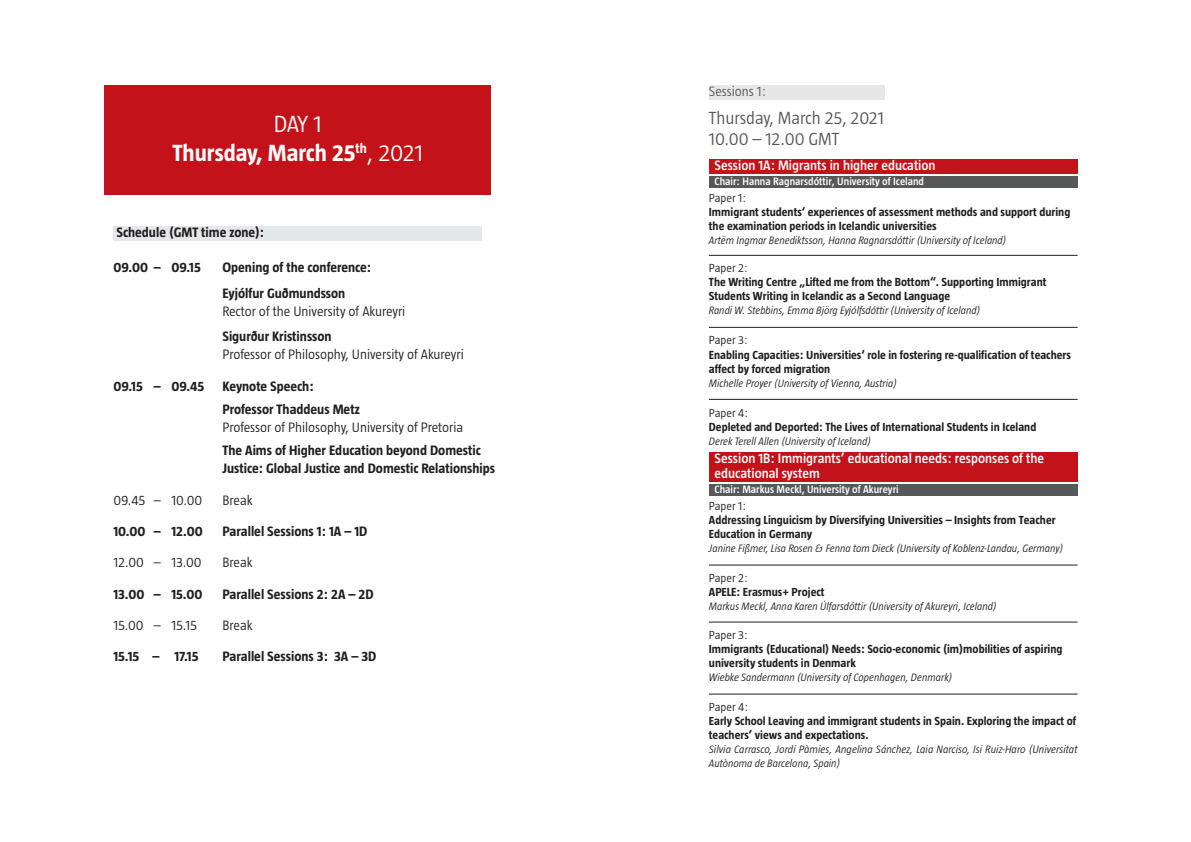
<style>
.page{position:relative;width:1191px;height:842px;background:#fff}
.page>*{position:absolute;margin:0;border:0;box-sizing:border-box;transform-origin:0 0}
.t1{font:700 24px/28.8px "Taz";color:#fff;text-align:center}
.t2{font:300 18px/21.6px "Taz";color:#57585a}
.t3{font:700 14px/25.7px "Taz";color:#231f20}
.t4{font:300 14px "Taz";color:#231f20}
.t5{font:600 14px/15px "Taz";color:#fff}
.t6{font:300 14px "Taz";color:#57585a}
.t7{font:700 12px/14px "Taz";color:#231f20}
.t8{font:300 12px "Taz";color:#231f20}
.t9{font:italic 300 11px/14px "Taz";color:#231f20}
.t10{font:600 11px "Taz";color:#fff}
.s1{font-weight:300}
</style>
<div class="page">
<div style="left:105px;top:85px;width:386px;height:110px;background:#c4121a"></div>
<div style="left:113px;top:226px;width:369px;height:14px;background:#e6e7e9"></div>
<hr style="left:709px;top:255px;width:368px;height:1px;background:#231f20">
<hr style="left:709px;top:327px;width:368px;height:1px;background:#231f20">
<hr style="left:709px;top:399px;width:368px;height:1px;background:#231f20">
<hr style="left:709px;top:565px;width:368px;height:1px;background:#231f20">
<hr style="left:709px;top:622px;width:368px;height:1px;background:#231f20">
<hr style="left:709px;top:694px;width:368px;height:1px;background:#231f20">
<div style="left:709px;top:85px;width:175px;height:14px;background:#e6e7e9"></div>
<svg style="left:709px;top:481px;width:368px;height:4px"></svg>
<div style="left:709px;top:452px;width:368px;height:29px;background:#c4121a"></div>
<div style="left:709px;top:485px;width:368px;height:11px;background:#57585a"></div>
<div style="left:709px;top:159px;width:368px;height:14px;background:#c4121a"></div>
<div style="left:709px;top:177px;width:368px;height:11px;background:#57585a"></div>
<h1 class="t1" style="left:172px;top:110px;width:252px"><span class="s1">DAY 1<br></span>Thursday, March 25<sup>th</sup><span class="s1">, 2021</span></h1>
<p class="t3" style="left:116px;top:220px;width:149px">Schedule (GMT time zone):</p>
<p class="t3" style="left:113px;top:254px;width:89px">09.00 – 09.15</p>
<p class="t3" style="left:222px;top:254px;width:150px">Opening of the conference:<br>Eyjólfur Guðmundsson</p>
<p class="t4" style="left:222px;top:304px;width:184px">Rector of the University of Akureyri</p>
<p class="t3" style="left:222px;top:324px;width:111px">Sigurður Kristinsson</p>
<p class="t4" style="left:222px;top:347px;width:243px">Professor of Philosophy, University of Akureyri</p>
<p class="t3" style="left:113px;top:373px;width:92px">09.15 – 09.45</p>
<p class="t3" style="left:222px;top:374px;width:139px;line-height:23.7px">Keynote Speech:<br>Professor Thaddeus Metz</p>
<p class="t4" style="left:222px;top:420px;width:242px">Professor of Philosophy, University of Pretoria</p>
<p class="t3" style="left:222px;top:441px;width:274px;line-height:18px">The Aims of Higher Education beyond Domestic<br>Justice: Global Justice and Domestic Relationships</p>
<p class="t4" style="left:113px;top:492px;width:90px">09.45 – 10.00</p>
<p class="t4" style="left:222px;top:492px;width:32px">Break</p>
<p class="t3" style="left:113px;top:518px;width:91px">10.00 – 12.00</p>
<p class="t3" style="left:222px;top:518px;width:147px">Parallel Sessions 1: 1A – 1D</p>
<p class="t4" style="left:113px;top:555px;width:90px">12.00 – 13.00</p>
<p class="t4" style="left:222px;top:555px;width:32px">Break</p>
<p class="t3" style="left:113px;top:581px;width:91px">13.00 – 15.00</p>
<p class="t3" style="left:222px;top:581px;width:153px">Parallel Sessions 2: 2A – 2D</p>
<p class="t4" style="left:113px;top:618px;width:85px">15.00 – 15.15</p>
<p class="t4" style="left:222px;top:618px;width:32px">Break</p>
<p class="t3" style="left:113px;top:644px;width:87px">15.15 – 17.15</p>
<p class="t3" style="left:222px;top:644px;width:155px">Parallel Sessions 3: 3A – 3D</p>
<p class="t6" style="left:709px;top:84px;width:59px">Sessions 1:</p>
<h2 class="t2" style="left:709px;top:107px;width:177px">Thursday, March 25, 2021<br>10.00 – 12.00 GMT</h2>
<p class="t5" style="left:714px;top:158px;width:222px">Session 1A: Migrants in higher education</p>
<p class="t10" style="left:714px;top:176px;width:211px">Chair: Hanna Ragnarsdóttir, University of Iceland</p>
<p class="t8" style="left:709px;top:192px;width:39px">Paper 1:</p>
<p class="t7" style="left:709px;top:205px;width:363px">Immigrant students‘ experiences of assessment methods and support during the examination periods in Icelandic universities</p>
<p class="t9" style="left:709px;top:234px;width:299px">Artëm Ingmar Benediktsson, Hanna Ragnarsdóttir (University of Iceland)</p>
<p class="t8" style="left:709px;top:262px;width:40px">Paper 2:</p>
<p class="t7" style="left:709px;top:275px;width:339px">The Writing Centre „Lifted me from the Bottom“. Supporting Immigrant<br>Students Writing in Icelandic as a Second Language</p>
<p class="t9" style="left:709px;top:304px;width:273px">Randi W. Stebbins, Emma Björg Eyjólfsdóttir (University of Iceland)</p>
<p class="t8" style="left:709px;top:334px;width:40px">Paper 3:</p>
<p class="t7" style="left:709px;top:347px;width:363px">Enabling Capacities: Universities‘ role in fostering re-qualification of teachers affect by forced migration</p>
<p class="t9" style="left:709px;top:376px;width:189px">Michelle Proyer (University of Vienna, Austria)</p>
<p class="t8" style="left:709px;top:406px;width:41px">Paper 4:</p>
<p class="t7" style="left:709px;top:419px;width:329px">Depleted and Deported: The Lives of International Students in Iceland</p>
<p class="t9" style="left:709px;top:434px;width:163px">Derek Terell Allen (University of Iceland)</p>
<p class="t5" style="left:714px;top:451px;width:331px">Session 1B: Immigrants’ educational needs: responses of the educational system</p>
<p class="t10" style="left:714px;top:484px;width:186px">Chair: Markus Meckl, University of Akureyri</p>
<p class="t8" style="left:709px;top:500px;width:39px">Paper 1:</p>
<p class="t7" style="left:709px;top:513px;width:348px">Addressing Linguicism by Diversifying Universities – Insights from Teacher<br>Education in Germany</p>
<p class="t9" style="left:709px;top:541px;width:356px">Janine Fißmer, Lisa Rosen &amp; Fenna tom Dieck (University of Koblenz-Landau, Germany)</p>
<p class="t8" style="left:709px;top:572px;width:40px">Paper 2:</p>
<p class="t7" style="left:709px;top:585px;width:117px">APELE: Erasmus+ Project</p>
<p class="t9" style="left:709px;top:599px;width:289px">Markus Meckl, Anna Karen Úlfarsdóttir (University of Akureyri, Iceland)</p>
<p class="t8" style="left:709px;top:629px;width:40px">Paper 3:</p>
<p class="t7" style="left:709px;top:642px;width:355px">Immigrants (Educational) Needs: Socio-economic (im)mobilities of aspiring university students in Denmark</p>
<p class="t9" style="left:709px;top:670px;width:245px">Wiebke Sandermann (University of Copenhagen, Denmark)</p>
<p class="t8" style="left:709px;top:701px;width:41px">Paper 4:</p>
<p class="t7" style="left:709px;top:714px;width:369px">Early School Leaving and immigrant students in Spain. Exploring the impact of teachers’ views and expectations.</p>
<p class="t9" style="left:709px;top:742px;width:370px">Silvia Carrasco, Jordi Pàmies, Angelina Sánchez, Laia Narciso, Isi Ruiz-Haro (Universitat<br>Autònoma de Barcelona, Spain)</p>
</div>
